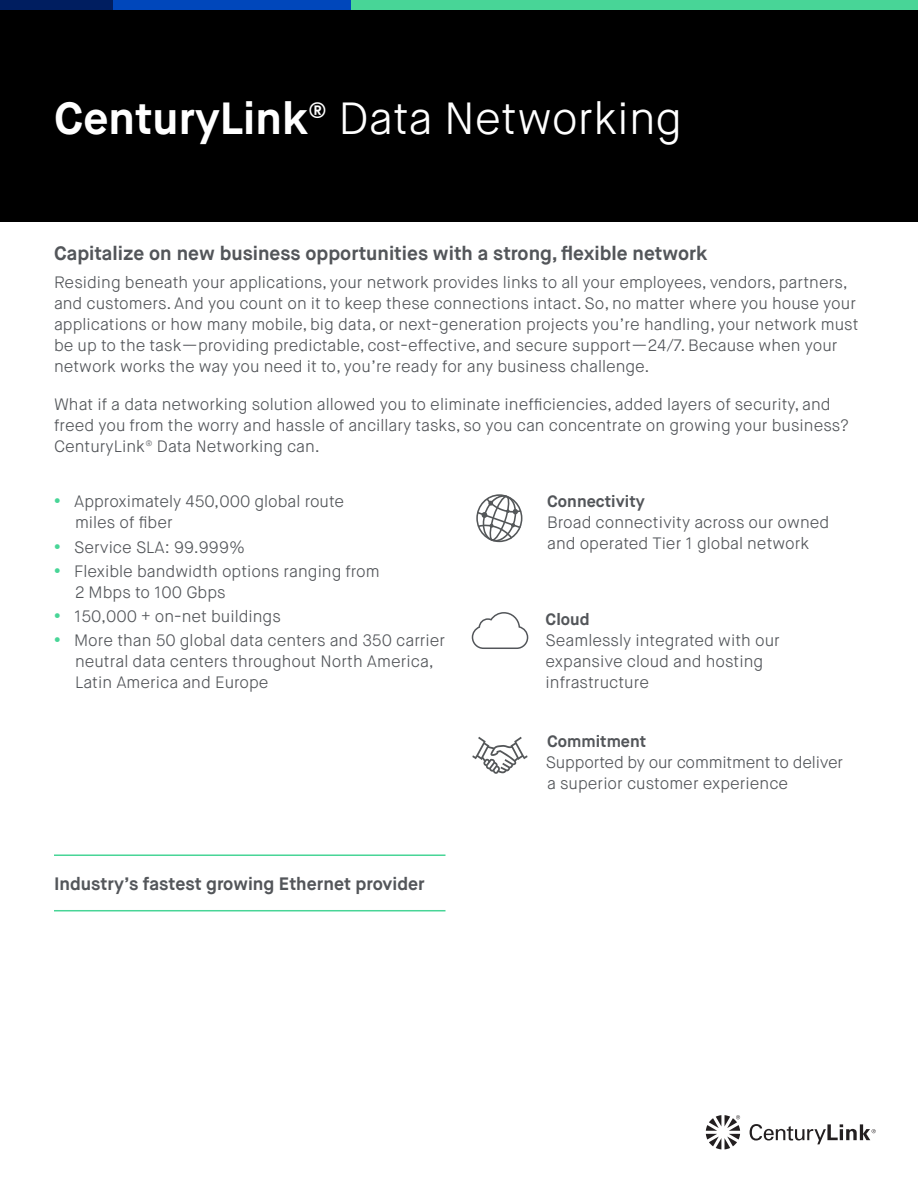
<style>
.page{position:relative;width:918px;height:1188px;background:#fff}
.page>*{position:absolute;margin:0;border:0;box-sizing:border-box;transform-origin:0 0}
.t1{font:300 45px "Maison Neue";color:#fff}
.t2{font:700 19.5px "Maison Neue";color:#53565a}
.t3{font:700 18px "Maison Neue";color:#53565a}
.t4{font:300 16.5px/21px "Maison Neue";color:#53565a}
.t5{font:700 16.5px "Maison Neue";color:#53565a}
.s1{font-weight:700}
.s2{font-weight:700;font-size:19.5px;color:#48d597}
</style>
<div class="page">
<div style="left:0;top:0;width:918px;height:222px;background:#000"></div>
<div style="left:351px;top:0;width:567px;height:10px;background:#48d597"></div>
<div style="left:0;top:0;width:113px;height:10px;background:#001e60"></div>
<div style="left:113px;top:0;width:238px;height:10px;background:#0047bb"></div>
<svg style="left:706px;top:1115px;width:34px;height:34px"></svg>
<svg style="left:750px;top:1124px;width:126px;height:20px"></svg>
<svg style="left:471px;top:612px;width:58px;height:37px"></svg>
<hr style="left:54px;top:854px;width:392px;height:2px;background:#48d597">
<hr style="left:54px;top:910px;width:392px;height:1px;background:#48d597">
<svg style="left:472px;top:737px;width:56px;height:37px"></svg>
<svg style="left:476px;top:494px;width:46px;height:48px"></svg>
<h1 class="t1" style="left:54px;top:90px;width:630px"><span class="s1">CenturyLink®</span> Data Networking</h1>
<p class="t2" style="left:54px;top:241px;width:655px">Capitalize on new business opportunities with a strong, flexible network</p>
<p class="t4" style="left:54px;top:272px;width:806px">Residing beneath your applications, your network provides links to all your employees, vendors, partners, and customers. And you count on it to keep these connections intact. So, no matter where you house your applications or how many mobile, big data, or next-generation projects you’re handling, your network must be up to the task—providing predictable, cost-effective, and secure support—24/7. Because when your network works the way you need it to, you’re ready for any business challenge.</p>
<p class="t4" style="left:54px;top:394px;width:796px">What if a data networking solution allowed you to eliminate inefficiencies, added layers of security, and freed you from the worry and hassle of ancillary tasks, so you can concentrate on growing your business?<br>CenturyLink® Data Networking can.</p>
<p class="t4" style="left:75px;top:491px;width:271px;text-indent:-21px"><span class="s2">•</span> Approximately 450,000 global route miles of fiber</p>
<p class="t4" style="left:54px;top:537px;width:193px"><span class="s2">•</span> Service SLA: 99.999%</p>
<p class="t4" style="left:75px;top:561px;width:306px;text-indent:-21px"><span class="s2">•</span> Flexible bandwidth options ranging from<br>2 Mbps to 100 Gbps</p>
<p class="t4" style="left:54px;top:606px;width:228px"><span class="s2">•</span> 150,000 + on-net buildings</p>
<p class="t4" style="left:75px;top:630px;width:372px;text-indent:-21px"><span class="s2">•</span> More than 50 global data centers and 350 carrier neutral data centers throughout North America,<br>Latin America and Europe</p>
<p class="t5" style="left:547px;top:491px;width:99px">Connectivity</p>
<p class="t4" style="left:547px;top:512px;width:284px">Broad connectivity across our owned and operated Tier 1 global network</p>
<p class="t5" style="left:546px;top:609px;width:46px">Cloud</p>
<p class="t4" style="left:546px;top:630px;width:236px">Seamlessly integrated with our expansive cloud and hosting infrastructure</p>
<p class="t3" style="left:54px;top:872px;width:372px">Industry’s fastest growing Ethernet provider</p>
<p class="t5" style="left:547px;top:731px;width:101px">Commitment</p>
<p class="t4" style="left:546px;top:752px;width:299px">Supported by our commitment to deliver a superior customer experience</p>
</div>
